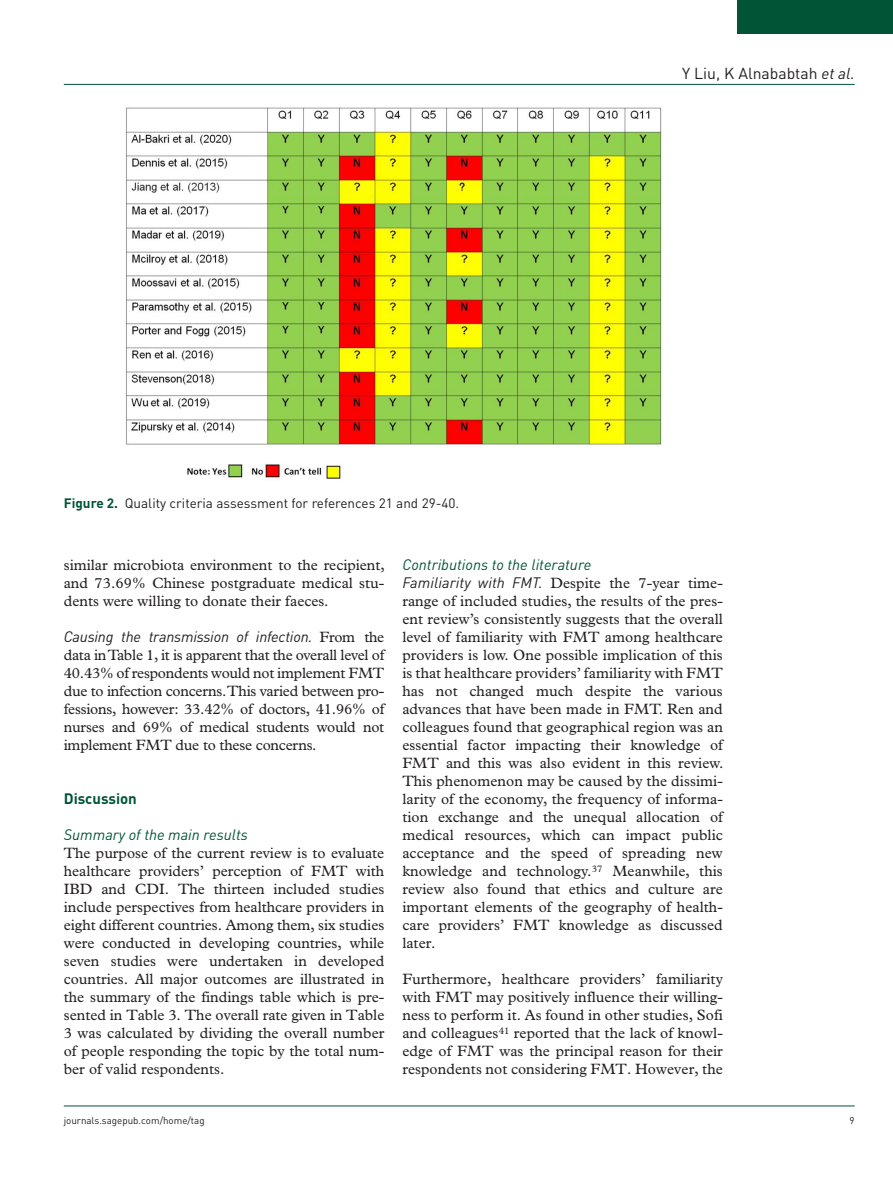
<style>
.page{position:relative;width:893px;height:1191px;background:#fff}
.page>*{position:absolute;margin:0;border:0;box-sizing:border-box;transform-origin:0 0}
.t1{font:15.75px "DIN";color:#231f20}
.t2{font:15px/18px "Plantin Std";color:#231f20;text-align:justify}
.t3{font:italic 15px "DIN";color:#015436}
.t4{font:italic 15px "DIN";letter-spacing:-.015em;color:#231f20}
.t5{font:700 15px "DIN";color:#015436}
.t6{font:13.5px "DIN";color:#231f20}
.t7{font:9.75px "DIN";color:#231f20}
.s1{font-weight:700;color:#015436}
.s2{font-style:italic}
.s3{font-family:"Plantin Std";font-style:normal}
.s4{font-family:"DIN";font-style:italic}
</style>
<div class="page">
<hr style="left:64px;top:84px;width:791px;height:1px;background:#015436">
<hr style="left:64px;top:1105px;width:791px;height:1px;background:#015436">
<div style="left:738px;top:0;width:155px;height:34px;background:#015436"></div>
<img style="left:126px;top:107px;width:537px;height:373px">
<p class="t6" style="left:64px;top:495px;width:397px"><span class="s1">Figure 2.</span> Quality criteria assessment for references 21 and 29-40.</p>
<p class="t1" style="left:682px;top:63px;width:174px">Y Liu, K Alnababtah <span class="s2">et al.</span></p>
<p class="t2" style="left:64px;top:556px;width:323px">similar microbiota environment to the recipient, and 73.69% Chinese postgraduate medical stu&shy;dents were willing to donate their faeces.</p>
<p class="t4" style="left:64px;top:627px;width:322px">Causing the transmission of infection. <span class="s3">From the</span></p>
<p class="t2" style="left:64px;top:646px;width:322px">data in Table 1, it is apparent that the overall level of 40.43% of respondents would not implement FMT due to infection concerns. This varied between pro&shy;fessions, however: 33.42% of doctors, 41.96% of nurses and 69% of medical students would not implement FMT due to these concerns.</p>
<p class="t5" style="left:64px;top:789px;width:75px">Discussion</p>
<p class="t3" style="left:64px;top:825px;width:186px">Summary of the main results</p>
<p class="t2" style="left:64px;top:844px;width:322px">The purpose of the current review is to evaluate healthcare providers’ perception of FMT with IBD and CDI. The thirteen included studies include perspectives from healthcare providers in eight different countries. Among them, six studies were conducted in developing countries, while seven studies were undertaken in developed countries. All major outcomes are illustrated in the summary of the findings table which is pre&shy;sented in Table 3. The overall rate given in Table 3 was calculated by dividing the overall number of people responding the topic by the total num&shy;ber of valid respondents.</p>
<p class="t3" style="left:402px;top:555px;width:190px">Contributions to the literature</p>
<p class="t2" style="left:402px;top:574px;width:323px"><span class="s4">Familiarity with FMT.</span> Despite the 7-year time&shy;range of included studies, the results of the pres&shy;ent review’s consistently suggests that the overall level of familiarity with FMT among healthcare providers is low. One possible implication of this is that healthcare providers’ familiarity with FMT has not changed much despite the various advances that have been made in FMT. Ren and colleagues found that geographical region was an essential factor impacting their knowledge of FMT and this was also evident in this review.<br>This phenomenon may be caused by the dissimi&shy;larity of the economy, the frequency of informa&shy;tion exchange and the unequal allocation of medical resources, which can impact public acceptance and the speed of spreading new knowledge and technology.<sup>37</sup> Meanwhile, this review also found that ethics and culture are important elements of the geography of health&shy;care providers’ FMT knowledge as discussed later.</p>
<p class="t2" style="left:402px;top:970px;width:322px">Furthermore, healthcare providers’ familiarity with FMT may positively influence their willing&shy;ness to perform it. As found in other studies, Sofi and colleagues<sup>41</sup> reported that the lack of knowl&shy;edge of FMT was the principal reason for their respondents not considering FMT. However, the</p>
<p class="t7" style="left:64px;top:1114px;width:142px">journals.sagepub.com/home/tag</p>
<p class="t7" style="left:850px;top:1114px;width:7px">9</p>
</div>
